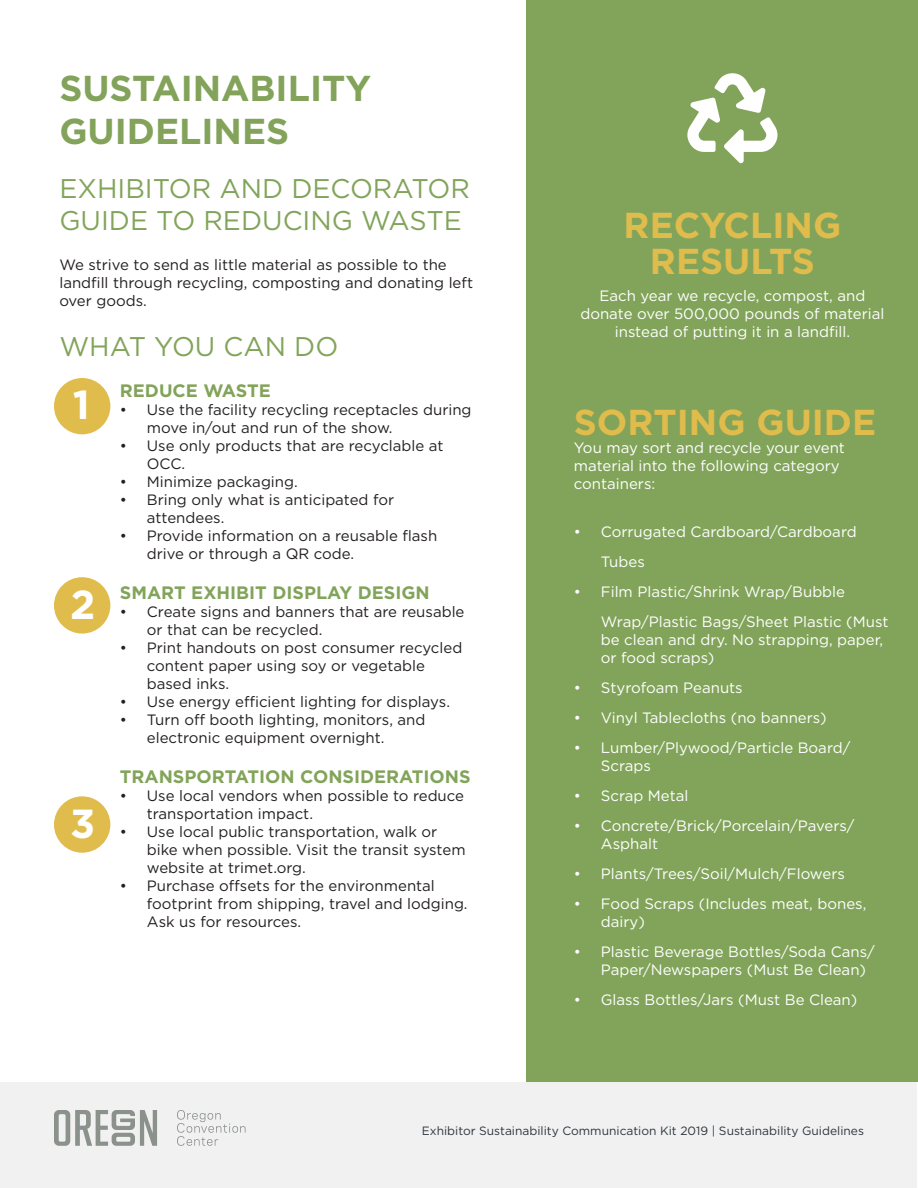
<style>
.page{position:relative;width:918px;height:1188px;background:#fff}
.page>*{position:absolute;margin:0;border:0;box-sizing:border-box;transform-origin:0 0}
.t1{font:700 40.5px "Gotham";color:#fff}
.Chapter_Style{font:700 36px "Gotham";color:#e0bc4d}
.Chapter_Style-2{font:700 36px/43.2px "Gotham";color:#82a359}
.Sub_Title_Style{font:27px/32.4px "Gotham";color:#82a45a}
.Sub_Title_Style-2{font:700 18px "Gotham";color:#82a45a}
.Body_Style{font:700 18px "Gotham";color:#82a359}
.Sub_Title_Style-3{font:15px/18px "Gotham";color:#231f20}
.Sub_Title_Style-4{font:15px/18px "Gotham";color:#fff}
.t2{font:12px "Gotham";color:#2d353a}
</style>
<div class="page">
<div style="left:54px;top:378px;width:56px;height:56px;background:#e0bc4d;border-radius:50%"></div>
<div style="left:54px;top:577px;width:56px;height:57px;background:#e0bc4d;border-radius:50%"></div>
<div style="left:54px;top:796px;width:56px;height:57px;background:#e0bc4d;border-radius:50%"></div>
<div style="left:527px;top:1px;width:391px;height:1081px;background:#82a45a"></div>
<div style="left:1px;top:1082px;width:916px;height:105px;background:#f1f1f1"></div>
<svg style="left:177px;top:1110px;width:69px;height:36px"></svg>
<svg style="left:54px;top:1110px;width:103px;height:36px"></svg>
<p class="Chapter_Style-2" style="left:59px;top:66px;width:313px">SUSTAINABILITY<br>GUIDELINES</p>
<p class="Sub_Title_Style" style="left:59px;top:172px;width:412px">EXHIBITOR AND DECORATOR<br>GUIDE TO REDUCING WASTE</p>
<p class="Sub_Title_Style-3" style="left:59px;top:255px;width:415px">We strive to send as little material as possible to the landfill through recycling, composting and donating left over goods.</p>
<p class="Sub_Title_Style" style="left:59px;top:330px;width:280px">WHAT YOU CAN DO</p>
<p class="Body_Style" style="left:120px;top:379px;width:153px">REDUCE WASTE</p>
<p class="Sub_Title_Style-3" style="left:147px;top:401px;width:326px;text-indent:-27px">• Use the facility recycling receptacles during move in/out and run of the show.</p>
<p class="Sub_Title_Style-3" style="left:147px;top:437px;width:298px;text-indent:-27px">• Use only products that are recyclable at<br>OCC.</p>
<p class="Sub_Title_Style-3" style="left:120px;top:473px;width:179px">• Minimize packaging.</p>
<p class="Sub_Title_Style-3" style="left:147px;top:491px;width:249px;text-indent:-27px">• Bring only what is anticipated for attendees.</p>
<p class="Sub_Title_Style-3" style="left:147px;top:527px;width:292px;text-indent:-27px">• Provide information on a reusable flash drive or through a QR code.</p>
<p class="Sub_Title_Style-2" style="left:120px;top:581px;width:311px">SMART EXHIBIT DISPLAY DESIGN</p>
<p class="Sub_Title_Style-3" style="left:147px;top:602px;width:319px;text-indent:-27px">• Create signs and banners that are reusable or that can be recycled.</p>
<p class="Sub_Title_Style-3" style="left:147px;top:638px;width:317px;text-indent:-27px">• Print handouts on post consumer recycled content paper using soy or vegetable based inks.</p>
<p class="Sub_Title_Style-3" style="left:120px;top:692px;width:332px">• Use energy efficient lighting for displays.</p>
<p class="Sub_Title_Style-3" style="left:147px;top:710px;width:280px;text-indent:-27px">• Turn off booth lighting, monitors, and electronic equipment overnight.</p>
<p class="Sub_Title_Style-2" style="left:120px;top:764px;width:352px">TRANSPORTATION CONSIDERATIONS</p>
<p class="Sub_Title_Style-3" style="left:147px;top:786px;width:319px;text-indent:-27px">• Use local vendors when possible to reduce transportation impact.</p>
<p class="Sub_Title_Style-3" style="left:147px;top:822px;width:320px;text-indent:-27px">• Use local public transportation, walk or bike when possible. Visit the transit system website at trimet.org.</p>
<p class="Sub_Title_Style-3" style="left:147px;top:876px;width:322px;text-indent:-27px">• Purchase offsets for the environmental footprint from shipping, travel and lodging.<br>Ask us for resources.</p>
<p class="t1" style="left:73px;top:378px;width:19px">1</p>
<p class="t1" style="left:70px;top:578px;width:27px">2</p>
<p class="t1" style="left:70px;top:797px;width:27px">3</p>
<p class="Chapter_Style" style="left:624px;top:202px;width:219px">RECYCLING</p>
<p class="Chapter_Style" style="left:650px;top:238px;width:166px">RESULTS</p>
<p class="Sub_Title_Style-4" style="left:600px;top:287px;width:267px">Each year we recycle, compost, and</p>
<p class="Sub_Title_Style-4" style="left:580px;top:305px;width:306px">donate over 500,000 pounds of material</p>
<p class="Sub_Title_Style-4" style="left:615px;top:323px;width:237px">instead of putting it in a landfill.</p>
<p class="Chapter_Style" style="left:574px;top:398px;width:304px">SORTING GUIDE</p>
<p class="Sub_Title_Style-4" style="left:574px;top:438px;width:273px">You may sort and recycle your event</p>
<p class="Sub_Title_Style-4" style="left:574px;top:456px;width:267px">material into the following category</p>
<p class="Sub_Title_Style-4" style="left:574px;top:474px;width:83px">containers:</p>
<p class="Sub_Title_Style-4" style="left:601px;top:516px;width:257px;line-height:30px;text-indent:-27px">• Corrugated Cardboard/Cardboard<br>Tubes</p>
<p class="Sub_Title_Style-4" style="left:601px;top:576px;width:289px;line-height:30px;text-indent:-27px">• Film Plastic/Shrink Wrap/Bubble<br>Wrap/Plastic Bags/Sheet Plastic (Must</p>
<p class="Sub_Title_Style-4" style="left:601px;top:630px;width:284px">be clean and dry. No strapping, paper, or food scraps)</p>
<p class="Sub_Title_Style-4" style="left:574px;top:678px;width:170px">• Styrofoam Peanuts</p>
<p class="Sub_Title_Style-4" style="left:574px;top:708px;width:254px">• Vinyl Tablecloths (no banners)</p>
<p class="Sub_Title_Style-4" style="left:601px;top:738px;width:251px;text-indent:-27px">• Lumber/Plywood/Particle Board/<br>Scraps</p>
<p class="Sub_Title_Style-4" style="left:574px;top:786px;width:116px">• Scrap Metal</p>
<p class="Sub_Title_Style-4" style="left:601px;top:816px;width:255px;text-indent:-27px">• Concrete/Brick/Porcelain/Pavers/<br>Asphalt</p>
<p class="Sub_Title_Style-4" style="left:574px;top:864px;width:273px">• Plants/Trees/Soil/Mulch/Flowers</p>
<p class="Sub_Title_Style-4" style="left:601px;top:894px;width:267px;text-indent:-27px">• Food Scraps (Includes meat, bones, dairy)</p>
<p class="Sub_Title_Style-4" style="left:601px;top:942px;width:275px;text-indent:-27px">• Plastic Beverage Bottles/Soda Cans/<br>Paper/Newspapers (Must Be Clean)</p>
<p class="Sub_Title_Style-4" style="left:574px;top:990px;width:285px">• Glass Bottles/Jars (Must Be Clean)</p>
<p class="t2" style="left:422px;top:1123px;width:444px">Exhibitor Sustainability Communication Kit 2019 | Sustainability Guidelines</p>
</div>
